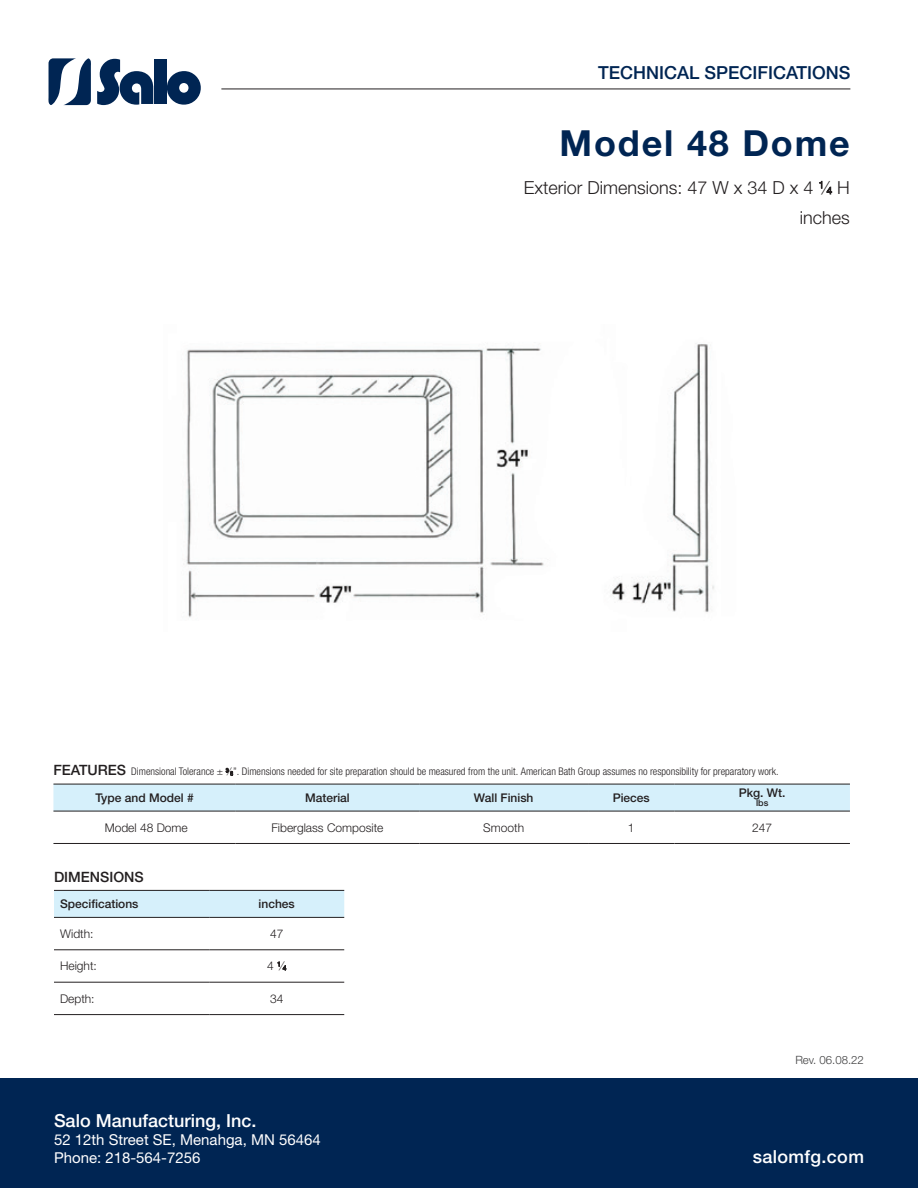
<style>
.page{position:relative;width:918px;height:1188px;background:#fff}
.page>*{position:absolute;margin:0;border:0;box-sizing:border-box;transform-origin:0 0}
.Dk_Blue_Model__s{font:700 36px "Helvetica Neue LT Std";letter-spacing:.05em;color:#002553}
.Black_Model_Specs{font:300 18px "Helvetica Neue LT Std";color:#231f20}
.t1{font:500 18px "Helvetica Neue LT Std";color:#002553}
.t2{font:500 18px "Helvetica Neue LT Std";color:#fff}
.t3{font:500 18px "Helvetica Neue LT Std";letter-spacing:.02em;color:#fff}
.t4{font:15px/18px "Helvetica Neue LT Std";color:#fff}
.Table_head{font:500 14.25px "Helvetica Neue LT Std";color:#231f20}
.table_body{font:300 12px "Helvetica Neue LT Std";color:#231f20}
.column_head{font:500 12px "Helvetica Neue LT Std";color:#231f20}
.Table_head-2{font:500 12px "Helvetica Neue LT Std";color:#231f20}
.t5{font:300 11.4px "Helvetica Neue LT Std";color:#3e3e3f}
.Table_head-3{font:300 condensed 10.5px "Helvetica Neue LT Std";color:#231f20}
.column_head-2{font:500 9px "Helvetica Neue LT Std";color:#231f20}
.s1{font-size:9.9px}
.s2{font-weight:500;font-stretch:normal;font-size:14.25px}
.s3{font-size:5.7px}
.s4{font-size:6.6px}
</style>
<div class="page">
<hr style="left:221px;top:89px;width:629px;height:1px;background:#231f20">
<div style="left:0;top:1078px;width:918px;height:110px;background:#002553"></div>
<svg style="left:48px;top:58px;width:43px;height:47px"></svg>
<svg style="left:97px;top:59px;width:56px;height:46px"></svg>
<div style="left:154px;top:60px;width:12px;height:44px;background:#002553"></div>
<svg style="left:167px;top:71px;width:34px;height:34px"></svg>
<div style="left:53px;top:785px;width:797px;height:26px;background:#d6f0fb"></div>
<hr style="left:53px;top:784px;width:183px;height:1px;background:#231f20">
<hr style="left:236px;top:784px;width:183px;height:1px;background:#231f20">
<hr style="left:419px;top:784px;width:169px;height:1px;background:#231f20">
<hr style="left:588px;top:784px;width:86px;height:1px;background:#231f20">
<hr style="left:674px;top:784px;width:176px;height:1px;background:#231f20">
<hr style="left:53px;top:811px;width:183px;height:1px;background:#231f20">
<hr style="left:236px;top:811px;width:183px;height:1px;background:#231f20">
<hr style="left:419px;top:811px;width:169px;height:1px;background:#231f20">
<hr style="left:588px;top:811px;width:86px;height:1px;background:#231f20">
<hr style="left:674px;top:811px;width:176px;height:1px;background:#231f20">
<hr style="left:53px;top:843px;width:183px;height:1px;background:#231f20">
<hr style="left:236px;top:843px;width:183px;height:1px;background:#231f20">
<hr style="left:419px;top:843px;width:169px;height:1px;background:#231f20">
<hr style="left:588px;top:843px;width:86px;height:1px;background:#231f20">
<hr style="left:674px;top:843px;width:176px;height:1px;background:#231f20">
<div style="left:54px;top:891px;width:290px;height:26px;background:#d6f0fb"></div>
<hr style="left:54px;top:890px;width:155px;height:1px;background:#231f20">
<hr style="left:209px;top:890px;width:135px;height:1px;background:#231f20">
<hr style="left:54px;top:917px;width:155px;height:1px;background:#231f20">
<hr style="left:209px;top:917px;width:135px;height:1px;background:#231f20">
<hr style="left:54px;top:950px;width:155px;height:1px;background:#231f20">
<hr style="left:209px;top:950px;width:135px;height:1px;background:#231f20">
<hr style="left:54px;top:982px;width:155px;height:1px;background:#231f20">
<hr style="left:209px;top:982px;width:135px;height:1px;background:#231f20">
<hr style="left:54px;top:1014px;width:155px;height:1px;background:#231f20">
<hr style="left:209px;top:1014px;width:135px;height:1px;background:#231f20">
<img style="left:183px;top:343px;width:531px;height:275px">
<h2 class="t1" style="left:598px;top:62px;width:254px">TECHNICAL SPECIFICATIONS</h2>
<p class="Dk_Blue_Model__s" style="left:560px;top:121px;width:292px">Model 48 Dome</p>
<p class="Black_Model_Specs" style="left:524px;top:177px;width:327px">Exterior Dimensions: 47 W x 34 D x 4 <sup>1</sup>⁄<span class="s1">4</span> H</p>
<p class="Black_Model_Specs" style="left:800px;top:207px;width:52px">inches</p>
<p class="Table_head-3" style="left:53px;top:766px;width:727px"><span class="s2">FEATURES</span> Dimensional Tolerance ± <sup>3</sup>⁄<span class="s3">8</span>”. Dimensions needed for site preparation should be measured from the unit. American Bath Group assumes no responsibility for preparatory work.</p>
<p class="column_head" style="left:95px;top:790px;width:100px">Type and Model #</p>
<p class="column_head" style="left:305px;top:790px;width:46px">Material</p>
<p class="column_head" style="left:474px;top:790px;width:61px">Wall Finish</p>
<p class="column_head" style="left:613px;top:790px;width:39px">Pieces</p>
<p class="column_head" style="left:739px;top:786px;width:48px">Pkg. Wt.</p>
<p class="column_head-2" style="left:756px;top:798px;width:14px">lbs</p>
<p class="table_body" style="left:105px;top:820px;width:85px">Model 48 Dome</p>
<p class="table_body" style="left:272px;top:820px;width:114px">Fiberglass Composite</p>
<p class="table_body" style="left:483px;top:820px;width:42px">Smooth</p>
<p class="table_body" style="left:628px;top:820px;width:8px">1</p>
<p class="table_body" style="left:752px;top:820px;width:22px">247</p>
<p class="Table_head" style="left:54px;top:868px;width:91px">DIMENSIONS</p>
<p class="column_head" style="left:60px;top:897px;width:80px">Specifications</p>
<p class="Table_head-2" style="left:259px;top:897px;width:38px">inches</p>
<p class="table_body" style="left:60px;top:926px;width:35px">Width:</p>
<p class="table_body" style="left:270px;top:926px;width:15px">47</p>
<p class="table_body" style="left:60px;top:959px;width:38px">Height:</p>
<p class="table_body" style="left:267px;top:959px;width:21px">4 <sup>1</sup>⁄<span class="s4">4</span></p>
<p class="table_body" style="left:60px;top:991px;width:36px">Depth:</p>
<p class="table_body" style="left:270px;top:991px;width:15px">34</p>
<p class="t5" style="left:795px;top:1053px;width:70px">Rev. 06.08.22</p>
<h2 class="t2" style="left:54px;top:1110px;width:204px">Salo Manufacturing, Inc.</h2>
<h3 class="t4" style="left:54px;top:1130px;width:268px">52 12th Street SE, Menahga, MN 56464<br>Phone: 218-564-7256</h3>
<h2 class="t3" style="left:753px;top:1146px;width:113px">salomfg.com</h2>
</div>
